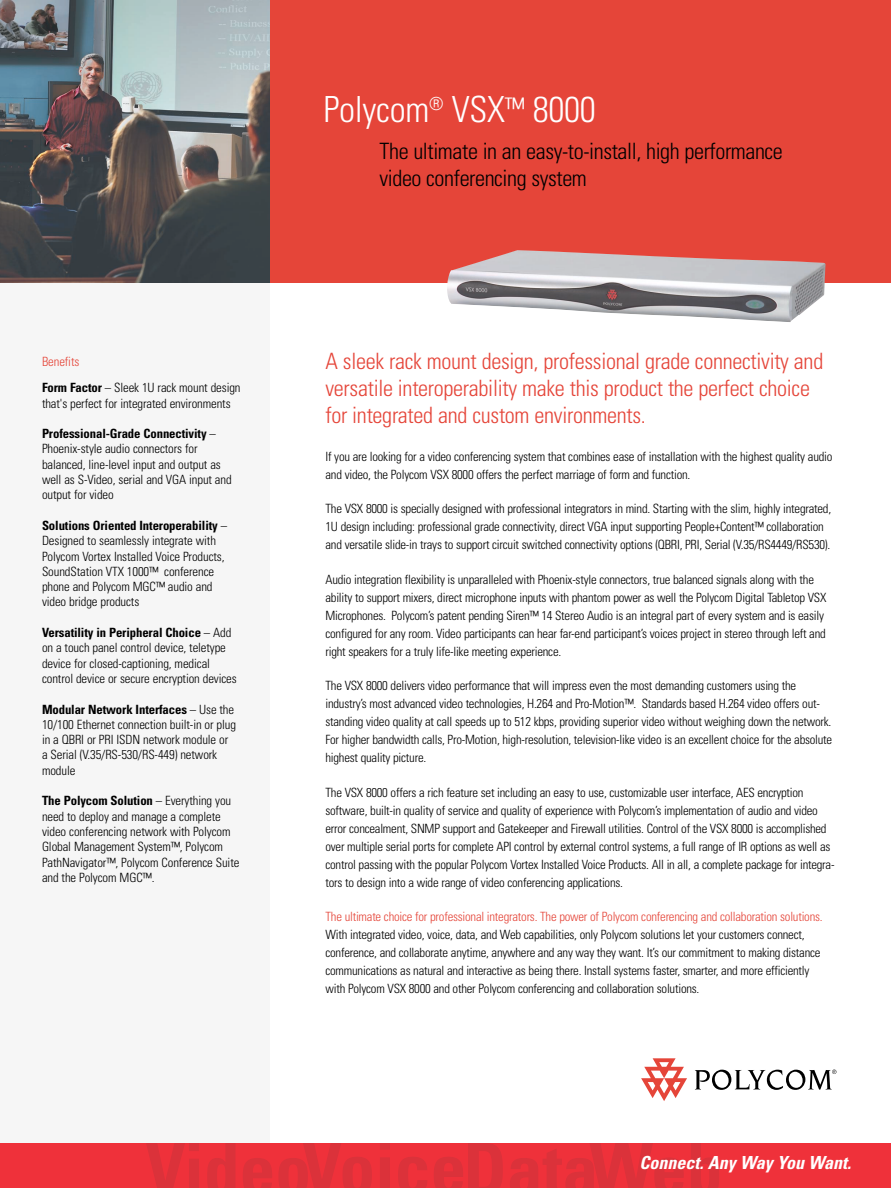
<style>
.page{position:relative;width:891px;height:1188px;background:#fff}
.page>*{position:absolute;margin:0;border:0;box-sizing:border-box;transform-origin:0 0}
.t1{font:300 condensed 36px "Univers";letter-spacing:-.01em;color:#fff}
.t2{font:300 condensed 22.5px/27px "Univers";letter-spacing:-.015em;color:#e54539}
.t3{font:300 condensed 22.5px/27px "Univers";letter-spacing:-.02em;color:#000}
.t4{font:italic 700 condensed 18px "Univers";color:#fff}
.t5{font:300 condensed 12.75px/15.3px "Univers";letter-spacing:-.02em;color:#000}
.t6{font:300 condensed 12.75px "Univers";letter-spacing:-.02em;color:#e54539}
.s1{color:#e54539}
.s2{font-weight:700}
.s3{font-size:27px}
</style>
<div class="page">
<img style="left:0;top:0;width:270px;height:283px">
<div style="left:270px;top:0;width:621px;height:284px;background:#e54539"></div>
<img style="left:447px;top:250px;width:379px;height:72px">
<div style="left:0;top:284px;width:270px;height:899px;background:#f6f6f6"></div>
<svg style="left:641px;top:1058px;width:46px;height:43px"></svg>
<svg style="left:695px;top:1070px;width:142px;height:20px"></svg>
<img style="left:0;top:1144px;width:891px;height:44px">
<img style="left:146px;top:1144px;width:162px;height:44px">
<img style="left:343px;top:1144px;width:120px;height:27px">
<img style="left:468px;top:1144px;width:121px;height:44px">
<img style="left:589px;top:1144px;width:130px;height:44px">
<p class="t5" style="left:42px;top:349px;width:200px;line-height:26.7px"><span class="s1">Benefits<br></span><span class="s2">Form Factor</span> – Sleek 1U rack mount design</p>
<p class="t5" style="left:42px;top:397px;width:190px">that's perfect for integrated environments</p>
<p class="t5" style="left:42px;top:427px;width:191px"><span class="s2">Professional-Grade Connectivity</span> – Phoenix-style audio connectors for balanced, line-level input and output as well as S-Video, serial and VGA input and output for video</p>
<p class="t5" style="left:42px;top:519px;width:187px"><span class="s2">Solutions Oriented Interoperability</span> – Designed to seamlessly integrate with Polycom Vortex Installed Voice Products, SoundStation VTX 1000™ conference phone and Polycom MGC™ audio and video bridge products</p>
<p class="t5" style="left:42px;top:626px;width:196px"><span class="s2">Versatility in Peripheral Choice</span> – Add on a touch panel control device, teletype device for closed-captioning, medical control device or secure encryption devices</p>
<p class="t5" style="left:42px;top:703px;width:196px"><span class="s2">Modular Network Interfaces</span> – Use the 10/100 Ethernet connection built-in or plug in a QBRI or PRI ISDN network module or a Serial (V.35/RS-530/RS-449) network module</p>
<p class="t5" style="left:42px;top:795px;width:199px"><span class="s2">The Polycom Solution</span> – Everything you need to deploy and manage a complete video conferencing network with Polycom Global Management System™, Polycom PathNavigator™, Polycom Conference Suite and the Polycom MGC™.</p>
<h1 class="t1" style="left:324px;top:96px;width:274px">Polycom<sup>®</sup> VSX<span class="s3">™</span> 8000</h1>
<h2 class="t3" style="left:380px;top:141px;width:405px">The ultimate in an easy-to-install, high performance video conferencing system</h2>
<h2 class="t2" style="left:326px;top:350px;width:499px">A sleek rack mount design, professional grade connectivity and versatile interoperability make this product the perfect choice for integrated and custom environments.</h2>
<p class="t5" style="left:326px;top:449px;width:508px;line-height:18px">If you are looking for a video conferencing system that combines ease of installation with the highest quality audio and video, the Polycom VSX 8000 offers the perfect marriage of form and function.</p>
<p class="t5" style="left:326px;top:501px;width:507px;line-height:18px">The VSX 8000 is specially designed with professional integrators in mind. Starting with the slim, highly integrated,<br>1U design including: professional grade connectivity, direct VGA input supporting People+Content™ collaboration and versatile slide-in trays to support circuit switched connectivity options (QBRI, PRI, Serial (V.35/RS4449/RS530).</p>
<p class="t5" style="left:326px;top:572px;width:502px;line-height:18px">Audio integration flexibility is unparalleled with Phoenix-style connectors, true balanced signals along with the ability to support mixers, direct microphone inputs with phantom power as well the Polycom Digital Tabletop VSX Microphones. Polycom’s patent pending Siren™ 14 Stereo Audio is an integral part of every system and is easily configured for any room. Video participants can hear far-end participant’s voices project in stereo through left and right speakers for a truly life-like meeting experience.</p>
<p class="t5" style="left:326px;top:678px;width:508px;line-height:18px">The VSX 8000 delivers video performance that will impress even the most demanding customers using the industry’s most advanced video technologies, H.264 and Pro-Motion™. Standards based H.264 video offers out&shy;standing video quality at call speeds up to 512 kbps, providing superior video without weighing down the network.<br>For higher bandwidth calls, Pro-Motion, high-resolution, television-like video is an excellent choice for the absolute highest quality picture.</p>
<p class="t5" style="left:326px;top:785px;width:511px;line-height:18px">The VSX 8000 offers a rich feature set including an easy to use, customizable user interface, AES encryption software, built-in quality of service and quality of experience with Polycom’s implementation of audio and video error concealment, SNMP support and Gatekeeper and Firewall utilities. Control of the VSX 8000 is accomplished over multiple serial ports for complete API control by external control systems, a full range of IR options as well as control passing with the popular Polycom Vortex Installed Voice Products. All in all, a complete package for integra&shy;tors to design into a wide range of video conferencing applications.</p>
<p class="t6" style="left:326px;top:912px;width:499px">The ultimate choice for professional integrators. The power of Polycom conferencing and collaboration solutions.</p>
<p class="t5" style="left:326px;top:927px;width:497px;line-height:18px">With integrated video, voice, data, and Web capabilities, only Polycom solutions let your customers connect, conference, and collaborate anytime, anywhere and any way they want. It’s our commitment to making distance communications as natural and interactive as being there. Install systems faster, smarter, and more efficiently with Polycom VSX 8000 and other Polycom conferencing and collaboration solutions.</p>
<h3 class="t4" style="left:639px;top:1156px;width:213px">Connect. Any Way You Want.</h3>
</div>
